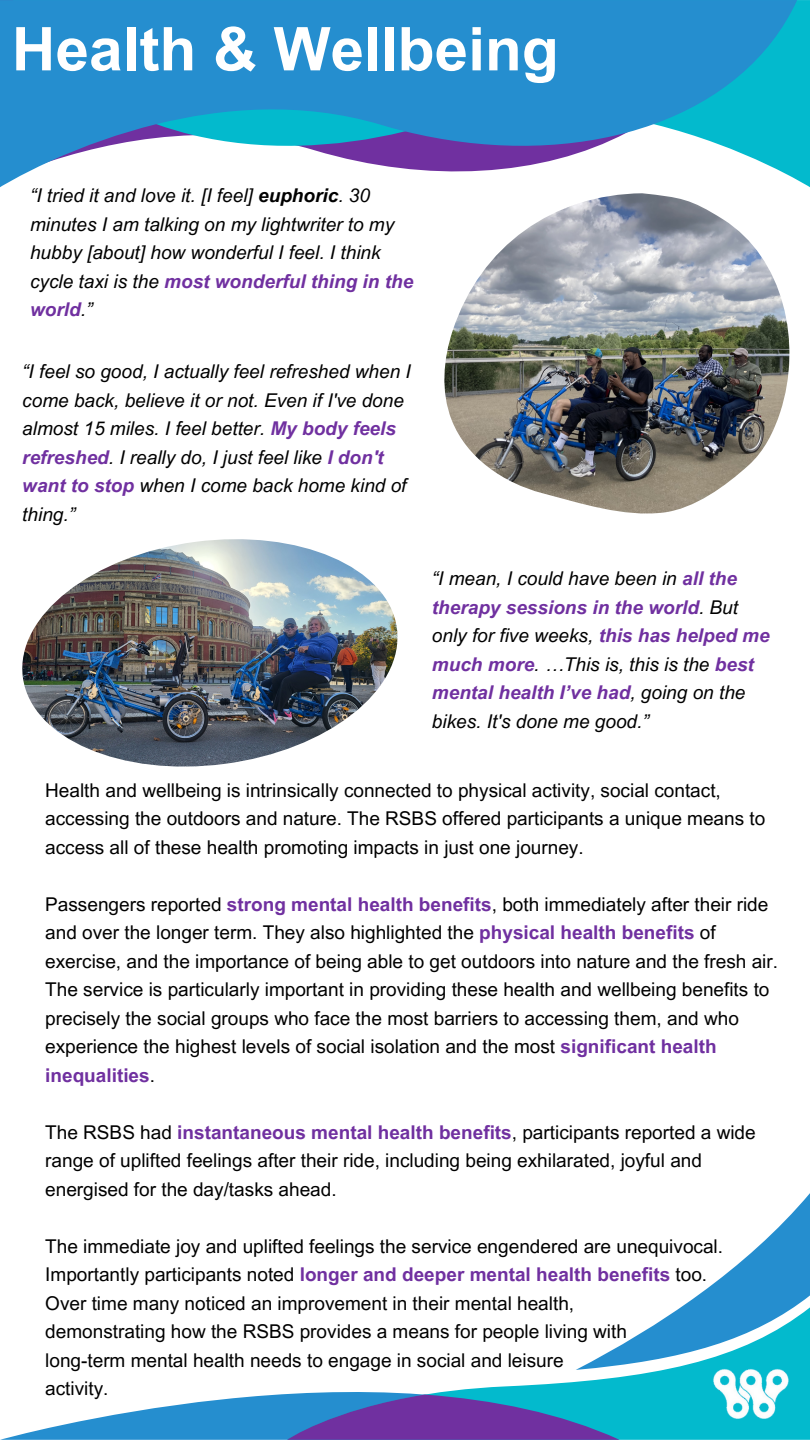
<style>
.page{position:relative;width:810px;height:1440px;background:#fff}
.page>*{position:absolute;margin:0;border:0;box-sizing:border-box;transform-origin:0 0}
.t1{font:700 60.4px "Arial MT Pro";color:#fff}
.t2{font:19px/28.5px "Arial MT Pro";color:#000}
.t3{font:italic 19px/28.5px "Arial MT Pro";color:#000}
.s1{font-weight:700}
.s2{font-weight:700;color:#7030a0}
</style>
<div class="page">
<svg style="left:0;top:0;width:797px;height:187px;fill:#258ecf"></svg>
<svg style="left:0;top:1394px;width:287px;height:46px;fill:#258ecf"></svg>
<svg style="left:287px;top:1370px;width:523px;height:70px;fill:#03bacd"></svg>
<svg style="left:287px;top:1395px;width:333px;height:45px;background:#4c5cb1"></svg>
<svg style="left:576px;top:1193px;width:234px;height:177px"></svg>
<img style="left:705px;top:1359px;width:93px;height:68px">
<img style="left:444px;top:193px;width:346px;height:321px">
<img style="left:22px;top:539px;width:375px;height:227px">
<p class="t1" style="left:12px;top:27px;width:548px">Health &amp; Wellbeing</p>
<p class="t3" style="left:30px;top:184px;width:385px">“I tried it and love it. [I feel] <span class="s1">euphoric</span>. 30 minutes I am talking on my lightwriter to my hubby [about] how wonderful I feel. I think cycle taxi is the <span class="s2">most wonderful thing in the world</span>.”</p>
<p class="t3" style="left:22px;top:359px;width:390px">“I feel so good, I actually feel refreshed when I come back, believe it or not. Even if I've done almost 15 miles. I feel better. <span class="s2">My body feels refreshed</span>. I really do, I just feel like <span class="s2">I don't want to stop</span> when I come back home kind of thing.”</p>
<p class="t3" style="left:432px;top:567px;width:339px">“I mean, I could have been in <span class="s2">all the therapy sessions in the world</span>. But only for five weeks, <span class="s2">this has helped me much more</span>. …This is, this is the <span class="s2">best mental health I’ve had</span>, going on the bikes. It's done me good.”</p>
<p class="t2" style="left:45px;top:778px;width:722px">Health and wellbeing is intrinsically connected to physical activity, social contact, accessing the outdoors and nature. The RSBS offered participants a unique means to access all of these health promoting impacts in just one journey.</p>
<p class="t2" style="left:45px;top:892px;width:734px">Passengers reported <span class="s2">strong mental health benefits</span>, both immediately after their ride and over the longer term. They also highlighted the <span class="s2">physical health benefits</span> of exercise, and the importance of being able to get outdoors into nature and the fresh air.<br>The service is particularly important in providing these health and wellbeing benefits to precisely the social groups who face the most barriers to accessing them, and who experience the highest levels of social isolation and the most <span class="s2">significant health inequalities</span>.</p>
<p class="t2" style="left:45px;top:1120px;width:712px">The RSBS had <span class="s2">instantaneous mental health benefits</span>, participants reported a wide range of uplifted feelings after their ride, including being exhilarated, joyful and energised for the day/tasks ahead.</p>
<p class="t2" style="left:45px;top:1234px;width:679px">The immediate joy and uplifted feelings the service engendered are unequivocal.<br>Importantly participants noted <span class="s2">longer and deeper mental health benefits</span> too.</p>
<p class="t2" style="left:45px;top:1291px;width:530px">Over time many noticed an improvement in their mental health,</p>
<p class="t2" style="left:45px;top:1320px;width:583px">demonstrating how the RSBS provides a means for people living with</p>
<p class="t2" style="left:45px;top:1348px;width:520px">long-term mental health needs to engage in social and leisure</p>
<p class="t2" style="left:45px;top:1377px;width:65px">activity.</p>
</div>
